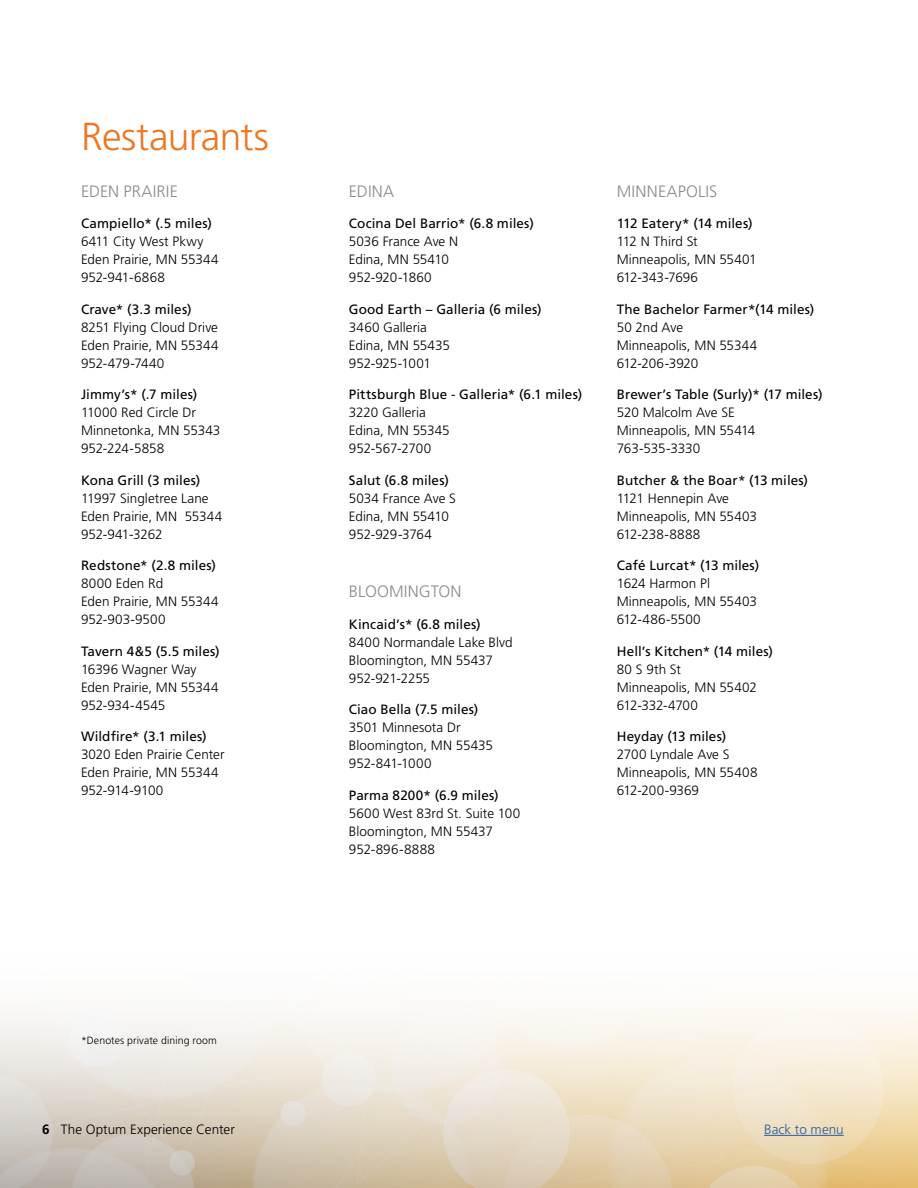
<style>
.page{position:relative;width:918px;height:1188px;background:#fff}
.page>*{position:absolute;margin:0;border:0;box-sizing:border-box;transform-origin:0 0}
.t1{font:300 39px "Frutiger LT Std";letter-spacing:-.015em;color:#ee7622}
.t2{font:300 16.5px "Frutiger LT Std";letter-spacing:.01em;color:#8b8b8e}
.t3{font:300 13.5px/18px "Frutiger LT Std";color:#000}
.t4{font:13.5px "Frutiger LT Std";letter-spacing:.005em;color:#000}
.t5{font:300 13.5px "Frutiger LT Std";letter-spacing:.005em;color:#215e9e}
.t6{font:300 10.5px "Frutiger LT Std";letter-spacing:.01em;color:#000}
.s1{font-weight:700}
</style>
<div class="page">
<svg style="left:0;top:1009px;width:918px;height:179px;background:#e8decd"></svg>
<hr style="left:764px;top:1135px;width:80px;height:1px;background:#215e9e">
<h1 class="t1" style="left:81px;top:114px;width:189px">Restaurants</h1>
<p class="t2" style="left:81px;top:182px;width:98px">EDEN PRAIRIE</p>
<p class="t4" style="left:81px;top:216px;width:132px">Campiello* (.5 miles)</p>
<p class="t3" style="left:81px;top:233px;width:139px">6411 City West Pkwy<br>Eden Prairie, MN 55344<br>952-941-6868</p>
<p class="t4" style="left:81px;top:301px;width:112px">Crave* (3.3 miles)</p>
<p class="t3" style="left:81px;top:318px;width:139px;text-align:justify">8251 Flying Cloud Drive Eden Prairie, MN 55344<br>952-479-7440</p>
<p class="t4" style="left:81px;top:386px;width:118px">Jimmy’s* (.7 miles)</p>
<p class="t3" style="left:81px;top:404px;width:141px">11000 Red Circle Dr<br>Minnetonka, MN 55343<br>952-224-5858</p>
<p class="t4" style="left:81px;top:472px;width:121px">Kona Grill (3 miles)</p>
<p class="t3" style="left:81px;top:489px;width:143px">11997 Singletree Lane<br>Eden Prairie, MN 55344<br>952-941-3262</p>
<p class="t4" style="left:81px;top:557px;width:136px">Redstone* (2.8 miles)</p>
<p class="t3" style="left:81px;top:575px;width:139px">8000 Eden Rd<br>Eden Prairie, MN 55344<br>952-903-9500</p>
<p class="t4" style="left:81px;top:643px;width:140px">Tavern 4&amp;5 (5.5 miles)</p>
<p class="t3" style="left:81px;top:660px;width:139px">16396 Wagner Way<br>Eden Prairie, MN 55344<br>952-934-4545</p>
<p class="t4" style="left:81px;top:728px;width:127px">Wildfire* (3.1 miles)</p>
<p class="t3" style="left:81px;top:746px;width:145px">3020 Eden Prairie Center<br>Eden Prairie, MN 55344<br>952-914-9100</p>
<p class="t6" style="left:81px;top:1034px;width:137px">*Denotes private dining room</p>
<p class="t3" style="left:42px;top:1121px;width:194px"><span class="s1">6</span> The Optum Experience Center</p>
<p class="t2" style="left:349px;top:182px;width:47px">EDINA</p>
<p class="t4" style="left:349px;top:216px;width:186px">Cocina Del Barrio* (6.8 miles)</p>
<p class="t3" style="left:349px;top:233px;width:111px">5036 France Ave N<br>Edina, MN 55410<br>952-920-1860</p>
<p class="t4" style="left:349px;top:301px;width:194px">Good Earth – Galleria (6 miles)</p>
<p class="t3" style="left:349px;top:318px;width:102px">3460 Galleria<br>Edina, MN 55435<br>952-925-1001</p>
<p class="t4" style="left:349px;top:386px;width:235px">Pittsburgh Blue - Galleria* (6.1 miles)</p>
<p class="t3" style="left:349px;top:404px;width:102px">3220 Galleria<br>Edina, MN 55345<br>952-567-2700</p>
<p class="t4" style="left:349px;top:472px;width:102px">Salut (6.8 miles)</p>
<p class="t3" style="left:349px;top:489px;width:109px">5034 France Ave S<br>Edina, MN 55410<br>952-929-3764</p>
<p class="t2" style="left:349px;top:582px;width:114px">BLOOMINGTON</p>
<p class="t4" style="left:349px;top:616px;width:133px">Kincaid’s* (6.8 miles)</p>
<p class="t3" style="left:349px;top:633px;width:165px">8400 Normandale Lake Blvd<br>Bloomington, MN 55437<br>952-921-2255</p>
<p class="t4" style="left:349px;top:702px;width:131px">Ciao Bella (7.5 miles)</p>
<p class="t3" style="left:349px;top:719px;width:146px">3501 Minnesota Dr<br>Bloomington, MN 55435<br>952-841-1000</p>
<p class="t4" style="left:349px;top:787px;width:151px">Parma 8200* (6.9 miles)</p>
<p class="t3" style="left:349px;top:804px;width:173px">5600 West 83rd St. Suite 100<br>Bloomington, MN 55437<br>952-896-8888</p>
<p class="t2" style="left:617px;top:182px;width:102px">MINNEAPOLIS</p>
<p class="t4" style="left:617px;top:216px;width:137px">112 Eatery* (14 miles)</p>
<p class="t3" style="left:617px;top:233px;width:142px">112 N Third St<br>Minneapolis, MN 55401<br>612-343-7696</p>
<p class="t4" style="left:617px;top:301px;width:199px">The Bachelor Farmer*(14 miles)</p>
<p class="t3" style="left:617px;top:318px;width:142px">50 2nd Ave<br>Minneapolis, MN 55344<br>612-206-3920</p>
<p class="t4" style="left:617px;top:386px;width:207px">Brewer’s Table (Surly)* (17 miles)</p>
<p class="t3" style="left:617px;top:404px;width:140px">520 Malcolm Ave SE<br>Minneapolis, MN 55414<br>763-535-3330</p>
<p class="t4" style="left:617px;top:472px;width:193px">Butcher &amp; the Boar* (13 miles)</p>
<p class="t3" style="left:617px;top:489px;width:142px">1121 Hennepin Ave<br>Minneapolis, MN 55403<br>612-238-8888</p>
<p class="t4" style="left:617px;top:557px;width:144px">Café Lurcat* (13 miles)</p>
<p class="t3" style="left:617px;top:575px;width:142px">1624 Harmon Pl<br>Minneapolis, MN 55403<br>612-486-5500</p>
<p class="t4" style="left:617px;top:643px;width:158px">Hell’s Kitchen* (14 miles)</p>
<p class="t3" style="left:617px;top:660px;width:142px">80 S 9th St<br>Minneapolis, MN 55402<br>612-332-4700</p>
<p class="t4" style="left:617px;top:728px;width:111px">Heyday (13 miles)</p>
<p class="t3" style="left:617px;top:746px;width:142px">2700 Lyndale Ave S<br>Minneapolis, MN 55408<br>612-200-9369</p>
<p class="t5" style="left:764px;top:1122px;width:81px">Back to menu</p>
</div>
